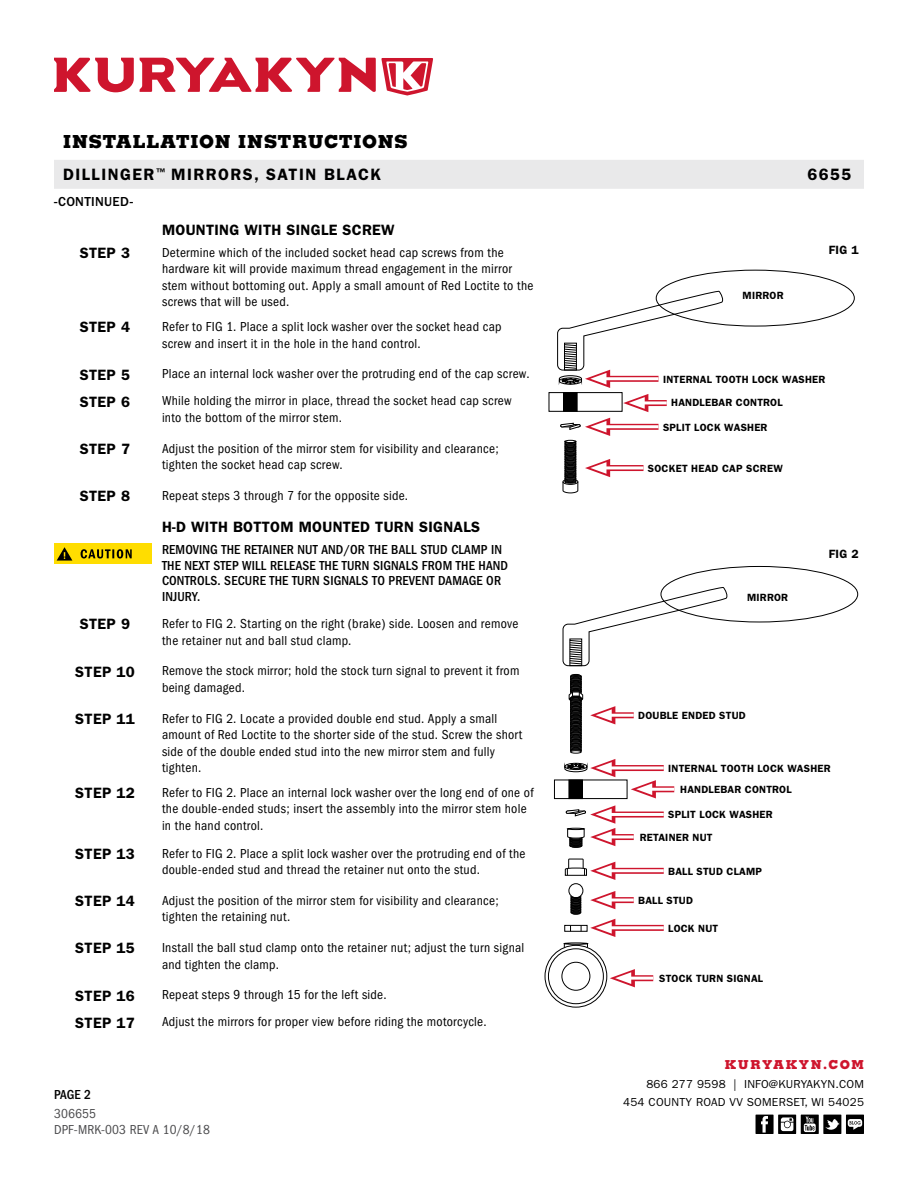
<style>
.page{position:relative;width:918px;height:1188px;background:#fff}
.page>*{position:absolute;margin:0;border:0;box-sizing:border-box;transform-origin:0 0}
.t1{font:800 18px "Memphis";letter-spacing:.04em;color:#000}
.t2{font:600 16.5px "Franklin Gothic";letter-spacing:.09em;color:#000}
.t3{font:600 15px "Franklin Gothic";letter-spacing:.02em;color:#000}
.t4{font:condensed 13.5px/16.5px "Franklin Gothic";letter-spacing:.02em;color:#000}
.t5{font:500 condensed 13.5px/15.8px "Franklin Gothic";letter-spacing:.01em;color:#000}
.t6{font:condensed 13.5px/15.8px "Franklin Gothic";letter-spacing:.01em;color:#4d4d4f}
.t7{font:500 13.5px "Franklin Gothic";letter-spacing:.025em;color:#000}
.t8{font:800 12.3px "Memphis";letter-spacing:.12em;color:#ce152d}
.t9{font:600 12px "Franklin Gothic";letter-spacing:.02em;color:#000}
.t10{font:11.7px/18px "Franklin Gothic";letter-spacing:.02em;color:#000;text-align:right}
.t11{font:600 10.5px "Franklin Gothic";letter-spacing:.02em;color:#000}
</style>
<div class="page">
<svg style="left:54px;top:58px;width:379px;height:38px"></svg>
<div style="left:54px;top:160px;width:810px;height:29px;background:#e9e9ea"></div>
<div style="left:846px;top:1115px;width:18px;height:19px;background:#000"></div>
<svg style="left:848px;top:1119px;width:14px;height:11px"></svg>
<svg style="left:778px;top:1115px;width:18px;height:19px"></svg>
<svg style="left:781px;top:1117px;width:12px;height:14px"></svg>
<div style="left:756px;top:1115px;width:18px;height:19px;background:#000"></div>
<svg style="left:761px;top:1116px;width:7px;height:17px"></svg>
<svg style="left:801px;top:1115px;width:18px;height:19px"></svg>
<svg style="left:804px;top:1117px;width:12px;height:15px"></svg>
<div style="left:823px;top:1115px;width:18px;height:19px;background:#000"></div>
<svg style="left:825px;top:1119px;width:15px;height:11px"></svg>
<div style="left:549px;top:392px;width:73px;height:20px;border:1px solid #000"></div>
<div style="left:564px;top:393px;width:13px;height:18px;background:#000"></div>
<div style="left:563px;top:392px;width:14px;height:20px;border:1px solid #000"></div>
<div style="left:54px;top:544px;width:97px;height:20px;background:#fd0"></div>
<svg style="left:57px;top:547px;width:15px;height:14px"></svg>
<svg style="left:81px;top:549px;width:51px;height:10px"></svg>
<svg style="left:563px;top:586px;width:166px;height:80px"></svg>
<div style="left:554px;top:780px;width:73px;height:19px;border:1px solid #000"></div>
<div style="left:569px;top:780px;width:13px;height:19px;background:#000"></div>
<div style="left:569px;top:780px;width:14px;height:19px;border:1px solid #000"></div>
<div style="left:565px;top:925px;width:22px;height:6px;border:1px solid #000"></div>
<svg style="left:571px;top:896px;width:10px;height:18px"></svg>
<div style="left:569px;top:884px;width:14px;height:14px;border:1px solid #010101;border-radius:50%"></div>
<div style="left:545px;top:945px;width:62px;height:62px;border:1px solid #010101;border-radius:50%"></div>
<div style="left:548px;top:949px;width:55px;height:55px;border:1px solid #010101;border-radius:50%"></div>
<div style="left:562px;top:962px;width:28px;height:28px;border:1px solid #010101;border-radius:50%"></div>
<svg style="left:564px;top:943px;width:24px;height:5px"></svg>
<div style="left:638px;top:400px;width:29px;height:6px;background:#e4808d"></div>
<hr style="left:639px;top:401px;width:28px;height:3px;background:#fff">
<svg style="left:623px;top:394px;width:25px;height:18px"></svg>
<div style="left:605px;top:712px;width:29px;height:6px;background:#dc5869"></div>
<hr style="left:606px;top:714px;width:28px;height:3px;background:#fff">
<div style="left:646px;top:786px;width:28px;height:6px;background:#db5566"></div>
<hr style="left:647px;top:788px;width:27px;height:3px;background:#fff">
<svg style="left:631px;top:780px;width:25px;height:18px"></svg>
<div style="left:605px;top:834px;width:29px;height:6px;background:#e4818e"></div>
<hr style="left:606px;top:835px;width:28px;height:3px;background:#fff">
<div style="left:605px;top:897px;width:29px;height:6px;background:#e58693"></div>
<hr style="left:606px;top:899px;width:28px;height:3px;background:#fff">
<svg style="left:590px;top:891px;width:25px;height:18px"></svg>
<div style="left:625px;top:975px;width:28px;height:6px;background:#e06c7b"></div>
<hr style="left:626px;top:977px;width:27px;height:3px;background:#fff">
<svg style="left:610px;top:969px;width:25px;height:18px"></svg>
<div style="left:600px;top:465px;width:44px;height:6px;background:#e4808d"></div>
<hr style="left:601px;top:466px;width:43px;height:3px;background:#fff">
<div style="left:600px;top:424px;width:58px;height:6px;background:#d94c5e"></div>
<hr style="left:601px;top:425px;width:57px;height:3px;background:#fff">
<svg style="left:560px;top:418px;width:50px;height:75px"></svg>
<div style="left:605px;top:812px;width:59px;height:6px;background:#ce152d"></div>
<hr style="left:606px;top:813px;width:58px;height:3px;background:#fff">
<svg style="left:566px;top:805px;width:49px;height:43px"></svg>
<svg style="left:557px;top:289px;width:167px;height:99px"></svg>
<div style="left:605px;top:765px;width:59px;height:6px;background:#e4818e"></div>
<hr style="left:606px;top:766px;width:58px;height:3px;background:#fff">
<svg style="left:565px;top:674px;width:50px;height:103px"></svg>
<div style="left:605px;top:868px;width:59px;height:6px;background:#d94c5f"></div>
<hr style="left:606px;top:869px;width:58px;height:3px;background:#fff">
<svg style="left:565px;top:859px;width:50px;height:21px"></svg>
<div style="left:605px;top:925px;width:59px;height:6px;background:#dc5a6b"></div>
<hr style="left:606px;top:926px;width:58px;height:3px;background:#fff">
<svg style="left:590px;top:919px;width:25px;height:18px"></svg>
<h1 class="t1" style="left:63px;top:130px;width:346px">INSTALLATION INSTRUCTIONS</h1>
<p class="t2" style="left:63px;top:165px;width:320px">DILLINGER<sup>™</sup> MIRRORS, SATIN BLACK</p>
<p class="t2" style="left:807px;top:165px;width:46px">6655</p>
<p class="t7" style="left:54px;top:194px;width:81px">-CONTINUED-</p>
<p class="t3" style="left:162px;top:221px;width:234px">MOUNTING WITH SINGLE SCREW</p>
<p class="t3" style="left:80px;top:244px;width:52px">STEP 3</p>
<p class="t4" style="left:162px;top:244px;width:373px">Determine which of the included socket head cap screws from the hardware kit will provide maximum thread engagement in the mirror stem without bottoming out. Apply a small amount of Red Loctite to the screws that will be used.</p>
<p class="t3" style="left:80px;top:318px;width:52px">STEP 4</p>
<p class="t4" style="left:162px;top:319px;width:341px">Refer to FIG 1. Place a split lock washer over the socket head cap screw and insert it in the hole in the hand control.</p>
<p class="t3" style="left:80px;top:366px;width:52px">STEP 5</p>
<p class="t4" style="left:162px;top:366px;width:369px">Place an internal lock washer over the protruding end of the cap screw.</p>
<p class="t3" style="left:80px;top:393px;width:52px">STEP 6</p>
<p class="t4" style="left:162px;top:393px;width:351px">While holding the mirror in place, thread the socket head cap screw into the bottom of the mirror stem.</p>
<p class="t3" style="left:80px;top:440px;width:52px">STEP 7</p>
<p class="t4" style="left:162px;top:440px;width:338px">Adjust the position of the mirror stem for visibility and clearance; tighten the socket head cap screw.</p>
<p class="t3" style="left:80px;top:487px;width:52px">STEP 8</p>
<p class="t4" style="left:162px;top:487px;width:248px">Repeat steps 3 through 7 for the opposite side.</p>
<p class="t3" style="left:162px;top:518px;width:320px">H-D WITH BOTTOM MOUNTED TURN SIGNALS</p>
<p class="t5" style="left:162px;top:542px;width:348px">REMOVING THE RETAINER NUT AND/OR THE BALL STUD CLAMP IN THE NEXT STEP WILL RELEASE THE TURN SIGNALS FROM THE HAND CONTROLS. SECURE THE TURN SIGNALS TO PREVENT DAMAGE OR INJURY.</p>
<p class="t3" style="left:80px;top:615px;width:52px">STEP 9</p>
<p class="t4" style="left:162px;top:616px;width:358px">Refer to FIG 2. Starting on the right (brake) side. Loosen and remove the retainer nut and ball stud clamp.</p>
<p class="t3" style="left:75px;top:663px;width:61px">STEP 10</p>
<p class="t4" style="left:162px;top:663px;width:359px">Remove the stock mirror; hold the stock turn signal to prevent it from being damaged.</p>
<p class="t3" style="left:75px;top:710px;width:61px">STEP 11</p>
<p class="t4" style="left:162px;top:710px;width:362px">Refer to FIG 2. Locate a provided double end stud. Apply a small amount of Red Loctite to the shorter side of the stud. Screw the short side of the double ended stud into the new mirror stem and fully tighten.</p>
<p class="t3" style="left:75px;top:784px;width:61px">STEP 12</p>
<p class="t4" style="left:162px;top:784px;width:373px">Refer to FIG 2. Place an internal lock washer over the long end of one of the double-ended studs; insert the assembly into the mirror stem hole in the hand control.</p>
<p class="t3" style="left:75px;top:845px;width:61px">STEP 13</p>
<p class="t4" style="left:162px;top:845px;width:365px">Refer to FIG 2. Place a split lock washer over the protruding end of the double-ended stud and thread the retainer nut onto the stud.</p>
<p class="t3" style="left:75px;top:892px;width:61px">STEP 14</p>
<p class="t4" style="left:162px;top:892px;width:338px">Adjust the position of the mirror stem for visibility and clearance; tighten the retaining nut.</p>
<p class="t3" style="left:75px;top:939px;width:61px">STEP 15</p>
<p class="t4" style="left:162px;top:940px;width:364px">Install the ball stud clamp onto the retainer nut; adjust the turn signal and tighten the clamp.</p>
<p class="t3" style="left:75px;top:987px;width:61px">STEP 16</p>
<p class="t4" style="left:162px;top:987px;width:226px">Repeat steps 9 through 15 for the left side.</p>
<p class="t3" style="left:75px;top:1014px;width:61px">STEP 17</p>
<p class="t4" style="left:162px;top:1014px;width:326px">Adjust the mirrors for proper view before riding the motorcycle.</p>
<p class="t5" style="left:54px;top:1087px;width:39px">PAGE 2</p>
<p class="t6" style="left:54px;top:1106px;width:157px">306655<br>DPF-MRK-003 REV A 10/8/18</p>
<p class="t11" style="left:743px;top:290px;width:43px">MIRROR</p>
<p class="t9" style="left:829px;top:243px;width:31px">FIG 1</p>
<p class="t11" style="left:663px;top:373px;width:164px">INTERNAL TOOTH LOCK WASHER</p>
<p class="t11" style="left:671px;top:396px;width:113px">HANDLEBAR CONTROL</p>
<p class="t11" style="left:663px;top:421px;width:106px">SPLIT LOCK WASHER</p>
<p class="t11" style="left:648px;top:462px;width:136px">SOCKET HEAD CAP SCREW</p>
<p class="t11" style="left:747px;top:592px;width:43px">MIRROR</p>
<p class="t9" style="left:829px;top:547px;width:31px">FIG 2</p>
<p class="t11" style="left:638px;top:709px;width:109px">DOUBLE ENDED STUD</p>
<p class="t11" style="left:668px;top:762px;width:164px">INTERNAL TOOTH LOCK WASHER</p>
<p class="t11" style="left:680px;top:783px;width:113px">HANDLEBAR CONTROL</p>
<p class="t11" style="left:668px;top:809px;width:106px">SPLIT LOCK WASHER</p>
<p class="t11" style="left:640px;top:831px;width:74px">RETAINER NUT</p>
<p class="t11" style="left:668px;top:865px;width:95px">BALL STUD CLAMP</p>
<p class="t11" style="left:638px;top:894px;width:56px">BALL STUD</p>
<p class="t11" style="left:668px;top:922px;width:51px">LOCK NUT</p>
<p class="t11" style="left:659px;top:972px;width:105px">STOCK TURN SIGNAL</p>
<p class="t8" style="left:725px;top:1057px;width:141px">KURYAKYN.COM</p>
<p class="t10" style="left:623px;top:1076px;width:242px">866 277 9598 | INFO@KURYAKYN.COM<br>454 COUNTY ROAD VV SOMERSET, WI 54025</p>
</div>
